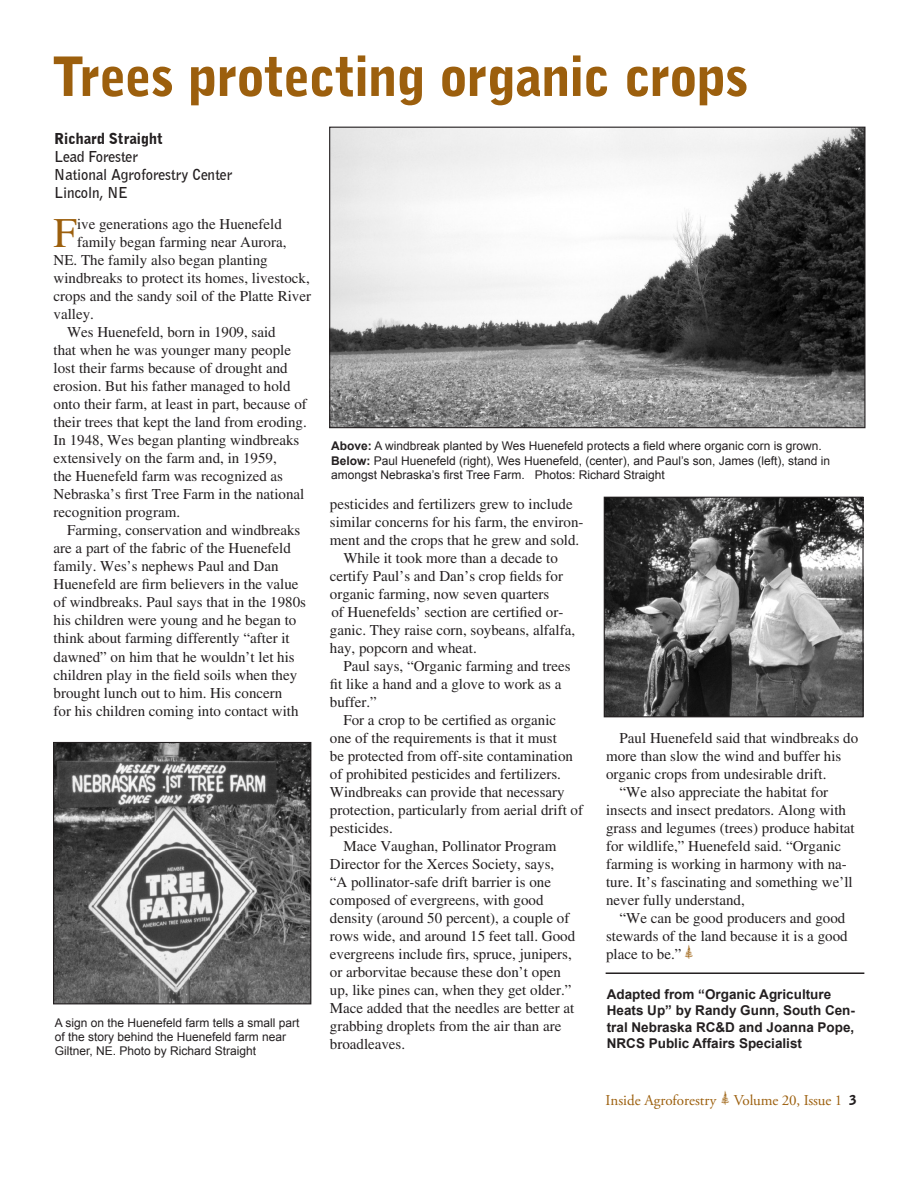
<style>
.page{position:relative;width:918px;height:1188px;background:#fff}
.page>*{position:absolute;margin:0;border:0;box-sizing:border-box;transform-origin:0 0}
.t1{font:900 54px "Bell Gothic BT";letter-spacing:-.025em;color:#9c5f0d}
.t2{font:42.15px "Times";color:#9c5f0d}
.t3{font:15px/18px "Times";color:#231f20}
.t4{font:700 15px "Bell Gothic BT";letter-spacing:-.01em;color:#231f20}
.t5{font:15px "Adobe Garamond Pro";letter-spacing:-.005em;color:#9c5f0d}
.t6{font:900 15px "Bell Gothic BT";letter-spacing:-.01em;color:#231f20}
.t7{font:700 13.5px/16.2px "Arial";color:#231f20}
.t8{font:12px/14.4px "Arial";color:#231f20}
.s1{font-weight:700}
.s2{font-family:"ESRIUS Forestry 2";color:#9c5f0d}
.s3{font-family:"ESRIUS Forestry 2"}
.s4{font-family:"Bell Gothic BT";font-weight:900;font-size:13.5px;color:#231f20}
</style>
<div class="page">
<img style="left:55px;top:744px;width:254px;height:258px">
<div style="left:53px;top:742px;width:258px;height:262px;border:1px solid #231f20"></div>
<img style="left:606px;top:499px;width:256px;height:216px">
<div style="left:604px;top:497px;width:260px;height:220px;border:1px solid #231f20"></div>
<img style="left:331px;top:129px;width:533px;height:297px">
<div style="left:329px;top:127px;width:537px;height:301px;border:1px solid #231f20"></div>
<hr style="left:606px;top:972px;width:258px;height:2px;background:#231f20">
<p class="t1" style="left:53px;top:43px;width:697px">Trees protecting organic crops</p>
<p class="t6" style="left:54px;top:129px;width:110px">Richard Straight</p>
<p class="t4" style="left:54px;top:147px;width:85px">Lead Forester</p>
<p class="t4" style="left:54px;top:165px;width:179px">National Agroforestry Center</p>
<p class="t4" style="left:54px;top:183px;width:75px">Lincoln, NE</p>
<p class="t2" style="left:54px;top:210px;width:25px">F</p>
<p class="t3" style="left:77px;top:215px;width:206px">ive generations ago the Huenefeld</p>
<p class="t3" style="left:77px;top:233px;width:211px">family began farming near Aurora,</p>
<p class="t3" style="left:54px;top:251px;width:216px">NE. The family also began planting</p>
<p class="t3" style="left:54px;top:269px;width:258px">windbreaks to protect its homes, livestock,</p>
<p class="t3" style="left:54px;top:287px;width:259px">crops and the sandy soil of the Platte River</p>
<p class="t3" style="left:54px;top:305px;width:42px">valley.</p>
<p class="t3" style="left:54px;top:323px;width:255px;text-indent:14px">Wes Huenefeld, born in 1909, said<br>that when he was younger many people lost their farms because of drought and erosion. But his father managed to hold onto their farm, at least in part, because of their trees that kept the land from eroding.<br>In 1948, Wes began planting windbreaks extensively on the farm and, in 1959,<br>the Huenefeld farm was recognized as Nebraska’s first Tree Farm in the national recognition program.</p>
<p class="t3" style="left:54px;top:521px;width:254px;text-indent:14px">Farming, conservation and windbreaks are a part of the fabric of the Huenefeld family. Wes’s nephews Paul and Dan Huenefeld are firm believers in the value of windbreaks. Paul says that in the 1980s his children were young and he began to think about farming differently “after it dawned” on him that he wouldn’t let his children play in the field soils when they brought lunch out to him. His concern<br>for his children coming into contact with</p>
<p class="t8" style="left:55px;top:1015px;width:246px">A sign on the Huenefeld farm tells a small part of the story behind the Huenefeld farm near<br>Giltner, NE. Photo by Richard Straight</p>
<p class="t8" style="left:331px;top:439px;width:492px"><span class="s1">Above:</span> A windbreak planted by Wes Huenefeld protects a field where organic corn is grown.</p>
<p class="t8" style="left:331px;top:454px;width:501px"><span class="s1">Below:</span> Paul Huenefeld (right), Wes Huenefeld, (center), and Paul’s son, James (left), stand in amongst Nebraska’s first Tree Farm. Photos: Richard Straight</p>
<p class="t3" style="left:330px;top:495px;width:255px">pesticides and fertilizers grew to include similar concerns for his farm, the environ&shy;ment and the crops that he grew and sold.</p>
<p class="t3" style="left:330px;top:549px;width:235px;text-indent:14px">While it took more than a decade to certify Paul’s and Dan’s crop fields for organic farming, now seven quarters</p>
<p class="t3" style="left:330px;top:603px;width:247px">of Huenefelds’ section are certified or&shy;ganic. They raise corn, soybeans, alfalfa, hay, popcorn and wheat.</p>
<p class="t3" style="left:330px;top:657px;width:242px;text-indent:14px">Paul says, “Organic farming and trees fit like a hand and a glove to work as a buffer.”</p>
<p class="t3" style="left:330px;top:711px;width:255px;text-indent:14px">For a crop to be certified as organic<br>one of the requirements is that it must<br>be protected from off-site contamination of prohibited pesticides and fertilizers.<br>Windbreaks can provide that necessary protection, particularly from aerial drift of pesticides.</p>
<p class="t3" style="left:330px;top:837px;width:247px;text-indent:14px">Mace Vaughan, Pollinator Program Director for the Xerces Society, says, “A pollinator-safe drift barrier is one composed of evergreens, with good density (around 50 percent), a couple of rows wide, and around 15 feet tall. Good evergreens include firs, spruce, junipers, or arborvitae because these don’t open up, like pines can, when they get older.” Mace added that the needles are better at grabbing droplets from the air than are broadleaves.</p>
<p class="t3" style="left:606px;top:729px;width:254px;text-indent:14px">Paul Huenefeld said that windbreaks do more than slow the wind and buffer his organic crops from undesirable drift.</p>
<p class="t3" style="left:606px;top:783px;width:250px;text-indent:14px">“We also appreciate the habitat for insects and insect predators. Along with grass and legumes (trees) produce habitat for wildlife,” Huenefeld said. “Organic farming is working in harmony with na&shy;ture. It’s fascinating and something we’ll never fully understand,</p>
<p class="t3" style="left:606px;top:909px;width:243px;text-indent:14px">“We can be good producers and good stewards of the land because it is a good place to be.” <span class="s2">]</span></p>
<p class="t7" style="left:607px;top:987px;width:250px">Adapted from “Organic Agriculture Heats Up” by Randy Gunn, South Cen&shy;tral Nebraska RC&amp;D and Joanna Pope, NRCS Public Affairs Specialist</p>
<p class="t5" style="left:606px;top:1092px;width:253px">Inside Agroforestry <span class="s3">]</span> Volume 20, Issue 1 <span class="s4">3</span></p>
</div>
